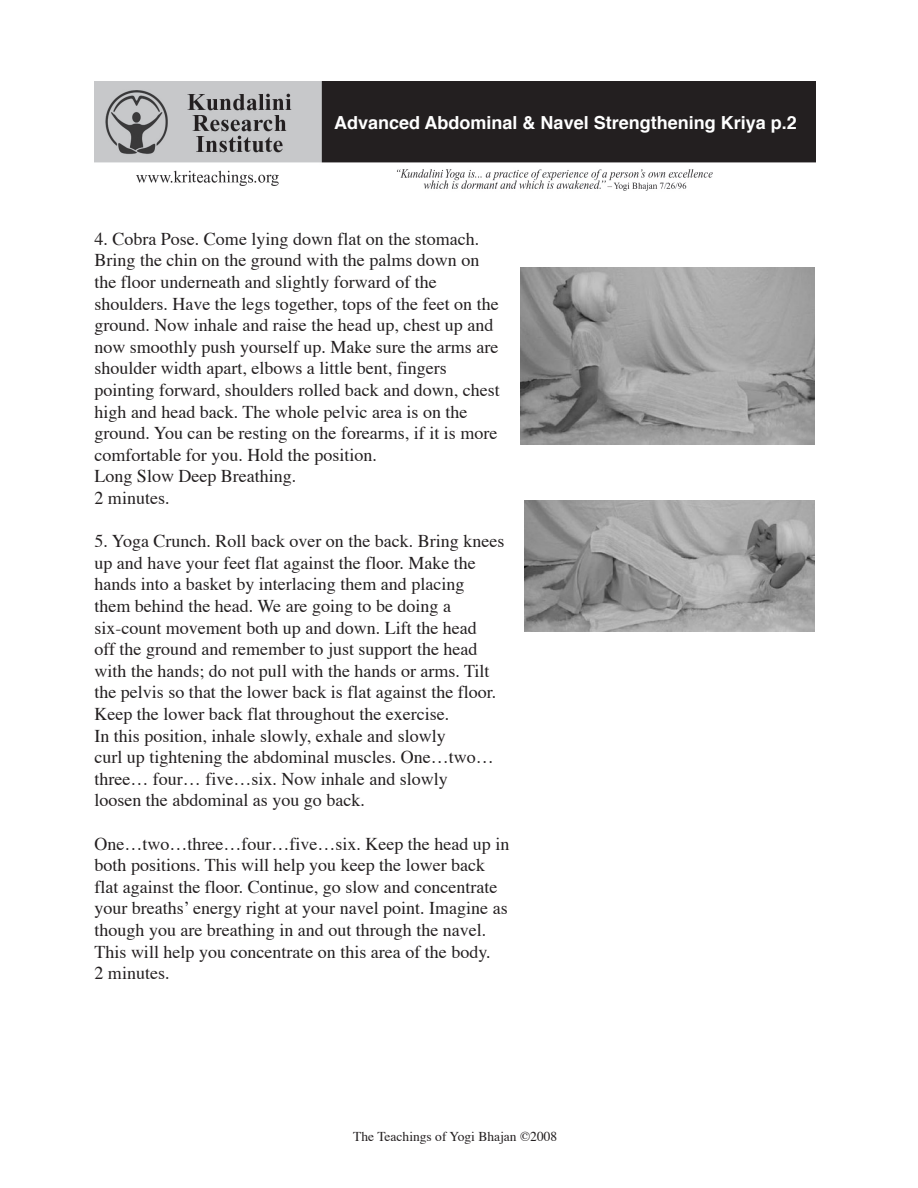
<style>
.page{position:relative;width:918px;height:1188px;background:#fff}
.page>*{position:absolute;margin:0;border:0;box-sizing:border-box;transform-origin:0 0}
.t1{font:18px/21.6px "Times";color:#231f20}
.t2{font:700 18px "Helvetica";color:#fff}
.t3{font:13.5px "Times";color:#231f20}
</style>
<div class="page">
<img style="left:95px;top:82px;width:721px;height:109px">
<img style="left:520px;top:268px;width:294px;height:177px">
<img style="left:525px;top:501px;width:289px;height:130px">
<p class="t2" style="left:334px;top:107px;width:464px">Advanced Abdominal &amp; Navel Strengthening Kriya p.2</p>
<p class="t1" style="left:94px;top:227px;width:407px">4. Cobra Pose. Come lying down flat on the stomach.<br>Bring the chin on the ground with the palms down on the floor underneath and slightly forward of the shoulders. Have the legs together, tops of the feet on the ground. Now inhale and raise the head up, chest up and now smoothly push yourself up. Make sure the arms are shoulder width apart, elbows a little bent, fingers pointing forward, shoulders rolled back and down, chest high and head back. The whole pelvic area is on the ground. You can be resting on the forearms, if it is more comfortable for you. Hold the position.<br>Long Slow Deep Breathing.<br>2 minutes.</p>
<p class="t1" style="left:94px;top:529px;width:411px">5. Yoga Crunch. Roll back over on the back. Bring knees up and have your feet flat against the floor. Make the hands into a basket by interlacing them and placing them behind the head. We are going to be doing a six-count movement both up and down. Lift the head<br>off the ground and remember to just support the head with the hands; do not pull with the hands or arms. Tilt the pelvis so that the lower back is flat against the floor.<br>Keep the lower back flat throughout the exercise.<br>In this position, inhale slowly, exhale and slowly<br>curl up tightening the abdominal muscles. One…two… three… four… five…six. Now inhale and slowly<br>loosen the abdominal as you go back.</p>
<p class="t1" style="left:94px;top:831px;width:416px">One…two…three…four…five…six. Keep the head up in both positions. This will help you keep the lower back flat against the floor. Continue, go slow and concentrate your breaths’ energy right at your navel point. Imagine as though you are breathing in and out through the navel.<br>This will help you concentrate on this area of the body.<br>2 minutes.</p>
<p class="t3" style="left:353px;top:1124px;width:206px">The Teachings of Yogi Bhajan ©2008</p>
</div>
